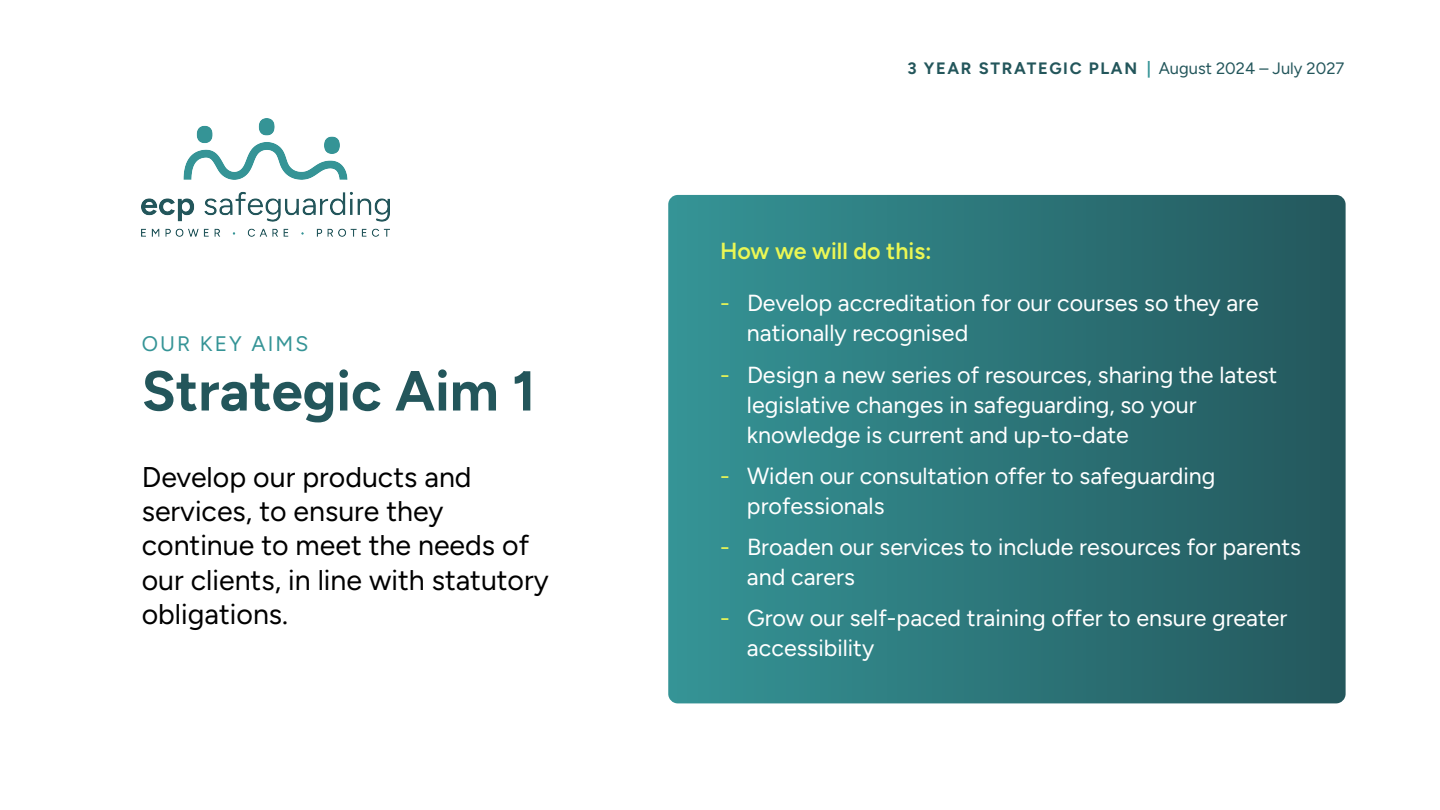
<style>
.page{position:relative;width:1440px;height:810px;background:#fff}
.page>*{position:absolute;margin:0;border:0;box-sizing:border-box;transform-origin:0 0}
.Title_01{font:700 56.1px "Figtree";color:#23565b}
.Intro_text{font:28.5px/34.2px "Figtree";color:#000}
.t1{font:23.25px/30px "Figtree";color:#fff}
.t2{font:600 23.25px "Figtree";color:#ebf754}
.t3{font:21.08px "Figtree";letter-spacing:.1em;color:#359496}
.t4{font:16.5px "Figtree";color:#23565b}
.s1{font-weight:700}
.s2{font-weight:700;color:#359496}
.s3{color:#ebf754}
</style>
<div class="page">
<svg style="left:668px;top:195px;width:678px;height:508px;background:#2c7579"></svg>
<img style="left:142px;top:118px;width:247px;height:119px">
<p class="t3" style="left:142px;top:331px;width:168px">OUR KEY AIMS</p>
<p class="Title_01" style="left:142px;top:357px;width:395px">Strategic Aim 1</p>
<p class="Intro_text" style="left:142px;top:460px;width:409px">Develop our products and services, to ensure they continue to meet the needs of our clients, in line with statutory obligations.</p>
<p class="t4" style="left:907px;top:59px;width:439px"><span class="s1">3 YEAR STRATEGIC PLAN</span> <span class="s2">|</span> August 2024 – July 2027</p>
<p class="t2" style="left:720px;top:237px;width:213px">How we will do this:</p>
<p class="t1" style="left:747px;top:288px;width:513px;text-indent:-27px"><span class="s3">-</span> Develop accreditation for our courses so they are nationally recognised</p>
<p class="t1" style="left:747px;top:359px;width:532px;text-indent:-27px"><span class="s3">-</span> Design a new series of resources, sharing the latest legislative changes in safeguarding, so your knowledge is current and up-to-date</p>
<p class="t1" style="left:747px;top:461px;width:470px;text-indent:-27px"><span class="s3">-</span> Widen our consultation offer to safeguarding professionals</p>
<p class="t1" style="left:747px;top:532px;width:556px;text-indent:-27px"><span class="s3">-</span> Broaden our services to include resources for parents and carers</p>
<p class="t1" style="left:747px;top:603px;width:542px;text-indent:-27px"><span class="s3">-</span> Grow our self-paced training offer to ensure greater accessibility</p>
</div>
